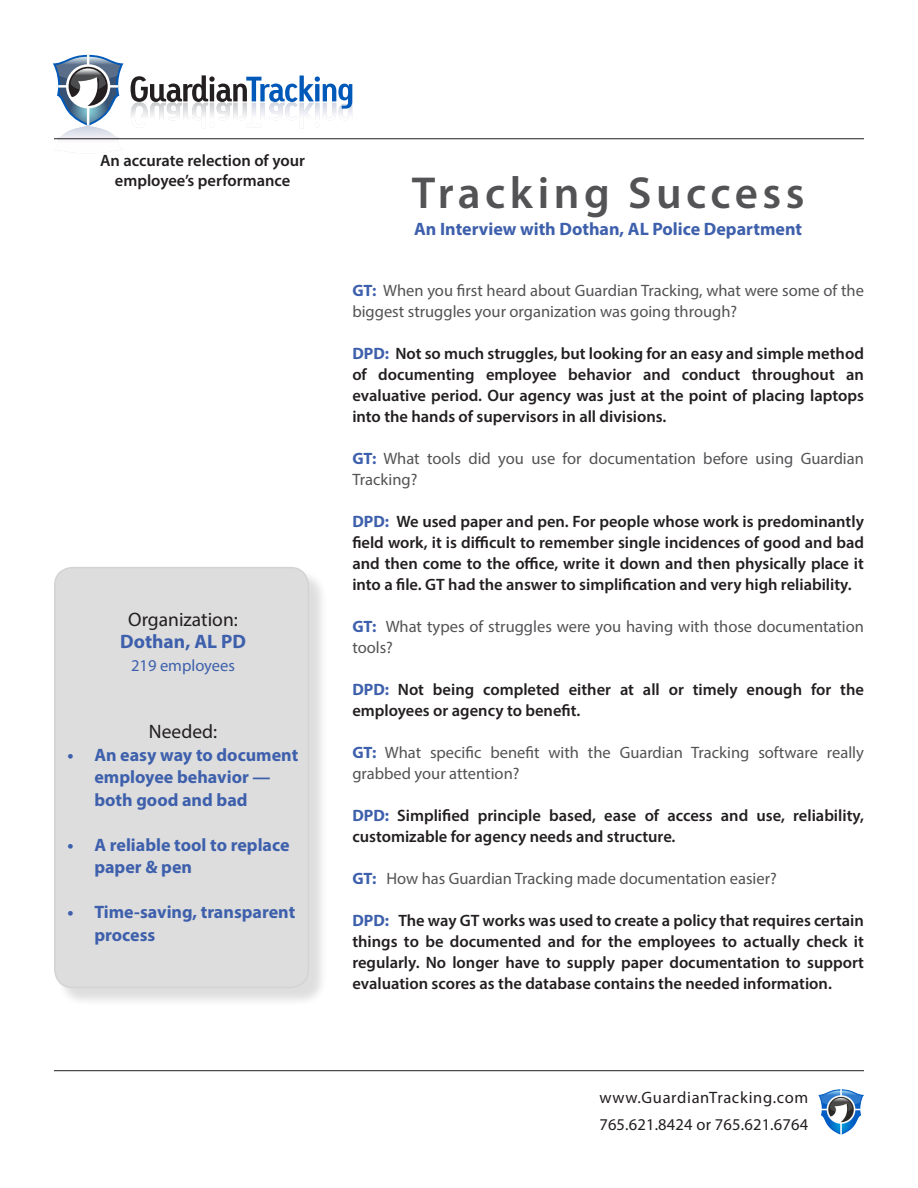
<style>
.page{position:relative;width:918px;height:1188px;background:#fff}
.page>*{position:absolute;margin:0;border:0;box-sizing:border-box;transform-origin:0 0}
.t1{font:600 45px "Myriad Pro";letter-spacing:.1em;color:#535355}
.t2{font:19.5px "Myriad Pro";color:#231f20}
.t3{font:700 19.5px "Myriad Pro";color:#3e60ac}
.t4{font:700 18px/22.5px "Myriad Pro";color:#3e60ac}
.t5{font:600 16.5px/21px "Myriad Pro";color:#231f20;text-align:justify}
.t6{font:16.5px/21px "Myriad Pro";color:#535355}
.t7{font:16.5px/26.8px "Myriad Pro";letter-spacing:.02em;color:#231f20}
.t8{font:16.5px "Myriad Pro";color:#3e60ac}
.s1{font-weight:700;color:#3e60ac}
</style>
<div class="page">
<svg style="left:53px;top:55px;width:71px;height:87px"></svg>
<svg style="left:131px;top:75px;width:221px;height:53px"></svg>
<hr style="left:54px;top:138px;width:810px;height:1px;background:#231f20">
<img style="left:818px;top:1089px;width:45px;height:46px">
<hr style="left:54px;top:1070px;width:810px;height:1px;background:#231f20">
<div style="left:56px;top:569px;width:272px;height:438px;background:#231f20;opacity:.75"></div>
<div style="left:55px;top:568px;width:253px;height:419px;background:#ddd;border-radius:18px"></div>
<div style="left:54px;top:567px;width:255px;height:421px;border:2px solid #231f20;border-radius:18px"></div>
<p class="t5" style="left:100px;top:150px;width:206px;line-height:19.8px;text-align:center">An accurate relection of your employee’s performance</p>
<p class="t2" style="left:128px;top:607px;width:111px">Organization:</p>
<p class="t3" style="left:120px;top:629px;width:127px">Dothan, AL PD</p>
<p class="t8" style="left:131px;top:655px;width:105px">219 employees</p>
<p class="t2" style="left:149px;top:720px;width:70px">Needed:</p>
<p class="t4" style="left:94px;top:743px;width:205px;text-indent:-27px">• An easy way to document employee behavior — both good and bad</p>
<p class="t4" style="left:94px;top:833px;width:197px;text-indent:-27px">• A reliable tool to replace paper &amp; pen</p>
<p class="t4" style="left:94px;top:900px;width:202px;text-indent:-27px">• Time-saving, transparent process</p>
<p class="t1" style="left:412px;top:164px;width:394px">Tracking Success</p>
<p class="t4" style="left:414px;top:218px;width:389px">An Interview with Dothan, AL Police Department</p>
<p class="t6" style="left:352px;top:280px;width:513px"><span class="s1">GT:</span> When you first heard about Guardian Tracking, what were some of the biggest struggles your organization was going through?</p>
<p class="t5" style="left:352px;top:343px;width:513px"><span class="s1">DPD:</span> Not so much struggles, but looking for an easy and simple method of documenting employee behavior and conduct throughout an evaluative period. Our agency was just at the point of placing laptops into the hands of supervisors in all divisions.</p>
<p class="t6" style="left:352px;top:448px;width:513px"><span class="s1">GT:</span> What tools did you use for documentation before using Guardian<br>Tracking?</p>
<p class="t5" style="left:352px;top:511px;width:513px"><span class="s1">DPD:</span> We used paper and pen. For people whose work is predominantly field work, it is difficult to remember single incidences of good and bad and then come to the office, write it down and then physically place it into a file. GT had the answer to simplification and very high reliability.</p>
<p class="t6" style="left:352px;top:616px;width:513px"><span class="s1">GT:</span> What types of struggles were you having with those documentation tools?</p>
<p class="t5" style="left:352px;top:679px;width:513px"><span class="s1">DPD:</span> Not being completed either at all or timely enough for the employees or agency to benefit.</p>
<p class="t6" style="left:352px;top:742px;width:513px"><span class="s1">GT:</span> What specific benefit with the Guardian Tracking software really grabbed your attention?</p>
<p class="t5" style="left:352px;top:805px;width:513px"><span class="s1">DPD:</span> Simplified principle based, ease of access and use, reliability, customizable for agency needs and structure.</p>
<p class="t6" style="left:352px;top:868px;width:426px"><span class="s1">GT:</span> How has Guardian Tracking made documentation easier?</p>
<p class="t5" style="left:352px;top:910px;width:513px"><span class="s1">DPD:</span> The way GT works was used to create a policy that requires certain things to be documented and for the employees to actually check it regularly. No longer have to supply paper documentation to support evaluation scores as the database contains the needed information.</p>
<p class="t7" style="left:599px;top:1084px;width:210px">www.GuardianTracking.com<br>765.621.8424 or 765.621.6764</p>
</div>
